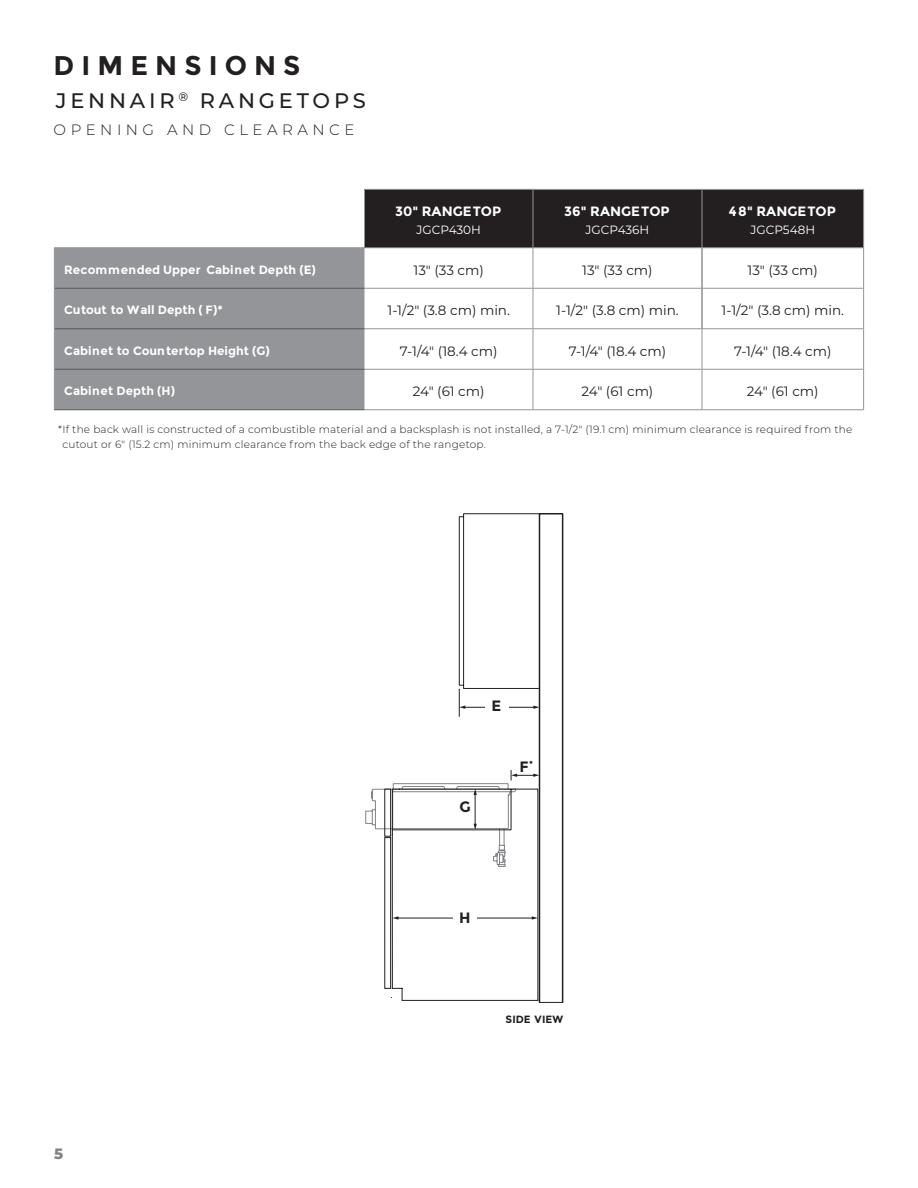
<style>
.page{position:relative;width:918px;height:1188px;background:#fff}
.page>*{position:absolute;margin:0;border:0;box-sizing:border-box;transform-origin:0 0}
.t1{font:700 27px "Montserrat";color:#231f20}
.t2{font:500 21px "Montserrat";letter-spacing:.18em;color:#231f20}
.t3{font:300 15px "Montserrat";letter-spacing:.3em;color:#231f20}
.t4{font:700 15px "Montserrat";color:#231f20}
.t5{font:800 15px "Montserrat";color:#808285}
.t6{font:13.5px "Montserrat";color:#231f20}
.t7{font:700 13.5px "Montserrat";color:#fff}
.t8{font:700 12px "Montserrat";color:#fff}
.t9{font:12px "Montserrat";color:#fff}
.t10{font:300 10.5px/15.6px "Montserrat";letter-spacing:.02em;color:#231f20}
.t11{font:700 10.5px "Montserrat";color:#231f20}
</style>
<div class="page">
<div style="left:365px;top:189px;width:168px;height:59px;background:#231f20"></div>
<div style="left:534px;top:190px;width:329px;height:57px;background:#231f20"></div>
<div style="left:55px;top:248px;width:309px;height:161px;background:#939598"></div>
<hr style="left:54px;top:248px;width:1px;height:40px;background:#939598">
<hr style="left:54px;top:288px;width:1px;height:41px;background:#939598">
<hr style="left:54px;top:329px;width:1px;height:40px;background:#939598">
<hr style="left:54px;top:369px;width:1px;height:40px;background:#939598">
<hr style="left:702px;top:190px;width:1px;height:57px;background:#939598">
<hr style="left:863px;top:190px;width:1px;height:57px;background:#939598">
<hr style="left:863px;top:248px;width:1px;height:40px;background:#939598">
<hr style="left:863px;top:289px;width:1px;height:39px;background:#939598">
<hr style="left:863px;top:329px;width:1px;height:40px;background:#939598">
<hr style="left:863px;top:370px;width:1px;height:39px;background:#939598">
<hr style="left:533px;top:189px;width:169px;height:1px;background:#939598">
<hr style="left:702px;top:189px;width:162px;height:1px;background:#939598">
<hr style="left:533px;top:247px;width:169px;height:1px;background:#939598">
<hr style="left:702px;top:247px;width:162px;height:1px;background:#939598">
<hr style="left:365px;top:288px;width:168px;height:1px;background:#939598">
<hr style="left:702px;top:288px;width:162px;height:1px;background:#939598">
<hr style="left:365px;top:328px;width:168px;height:1px;background:#939598">
<hr style="left:702px;top:328px;width:162px;height:1px;background:#939598">
<hr style="left:365px;top:369px;width:168px;height:1px;background:#939598">
<hr style="left:702px;top:369px;width:162px;height:1px;background:#939598">
<hr style="left:365px;top:409px;width:168px;height:1px;background:#939598">
<hr style="left:702px;top:409px;width:162px;height:1px;background:#939598">
<hr style="left:55px;top:288px;width:310px;height:1px;background:#57585a">
<hr style="left:55px;top:328px;width:310px;height:1px;background:#57585a">
<hr style="left:55px;top:369px;width:310px;height:1px;background:#57585a">
<hr style="left:54px;top:409px;width:311px;height:1px;background:#57585a">
<hr style="left:54px;top:247px;width:311px;height:1px;background:#939598">
<hr style="left:364px;top:189px;width:169px;height:1px;background:#939598">
<hr style="left:364px;top:190px;width:1px;height:57px;background:#939598">
<hr style="left:533px;top:190px;width:1px;height:57px;background:#939598">
<hr style="left:365px;top:247px;width:168px;height:1px;background:#939598">
<hr style="left:533px;top:248px;width:1px;height:40px;background:#939598">
<hr style="left:533px;top:288px;width:169px;height:1px;background:#939598">
<hr style="left:533px;top:289px;width:1px;height:39px;background:#939598">
<hr style="left:533px;top:328px;width:169px;height:1px;background:#939598">
<hr style="left:533px;top:329px;width:1px;height:40px;background:#939598">
<hr style="left:702px;top:329px;width:1px;height:40px;background:#939598">
<hr style="left:533px;top:369px;width:169px;height:1px;background:#939598">
<hr style="left:533px;top:370px;width:1px;height:39px;background:#939598">
<hr style="left:702px;top:370px;width:1px;height:39px;background:#939598">
<hr style="left:533px;top:409px;width:169px;height:1px;background:#939598">
<hr style="left:702px;top:248px;width:1px;height:40px;background:#57585a">
<hr style="left:702px;top:289px;width:1px;height:39px;background:#57585a">
<svg style="left:459px;top:513px;width:80px;height:490px"></svg>
<div style="left:539px;top:513px;width:24px;height:490px;border:2px solid #231f20"></div>
<hr style="left:464px;top:707px;width:71px;height:1px;background:#231f20">
<svg style="left:459px;top:689px;width:6px;height:28px"></svg>
<svg style="left:533px;top:706px;width:6px;height:3px"></svg>
<div style="left:485px;top:694px;width:24px;height:27px;background:#fff"></div>
<svg style="left:365px;top:770px;width:174px;height:231px"></svg>
<div style="left:444px;top:796px;width:24px;height:27px;background:#fff"></div>
<div style="left:453px;top:905px;width:24px;height:28px;background:#fff"></div>
<div style="left:453px;top:903px;width:24px;height:28px;background:#fff"></div>
<h1 class="t1" style="left:54px;top:55px;width:248px">D I M E N S I O N S</h1>
<h2 class="t2" style="left:56px;top:93px;width:312px">JENNAIR <sup>®</sup> RANGETOPS</h2>
<h3 class="t3" style="left:54px;top:122px;width:302px">OPENING AND CLEARANCE</h3>
<p class="t7" style="left:395px;top:206px;width:108px">30" RANGETOP</p>
<p class="t9" style="left:417px;top:224px;width:66px">JGCP430H</p>
<p class="t7" style="left:564px;top:206px;width:107px">36" RANGETOP</p>
<p class="t9" style="left:586px;top:224px;width:65px">JGCP436H</p>
<p class="t7" style="left:729px;top:206px;width:109px">48" RANGETOP</p>
<p class="t9" style="left:750px;top:224px;width:66px">JGCP548H</p>
<p class="t8" style="left:64px;top:265px;width:253px">Recommended Upper Cabinet Depth (E)</p>
<p class="t6" style="left:414px;top:263px;width:72px">13" (33 cm)</p>
<p class="t6" style="left:582px;top:263px;width:72px">13" (33 cm)</p>
<p class="t6" style="left:748px;top:263px;width:72px">13" (33 cm)</p>
<p class="t8" style="left:64px;top:305px;width:160px">Cutout to Wall Depth ( F)*</p>
<p class="t6" style="left:387px;top:304px;width:124px">1-1/2" (3.8 cm) min.</p>
<p class="t6" style="left:556px;top:304px;width:124px">1-1/2" (3.8 cm) min.</p>
<p class="t6" style="left:722px;top:304px;width:124px">1-1/2" (3.8 cm) min.</p>
<p class="t8" style="left:64px;top:346px;width:207px">Cabinet to Countertop Height (G)</p>
<p class="t6" style="left:400px;top:344px;width:99px">7-1/4" (18.4 cm)</p>
<p class="t6" style="left:569px;top:344px;width:99px">7-1/4" (18.4 cm)</p>
<p class="t6" style="left:734px;top:344px;width:99px">7-1/4" (18.4 cm)</p>
<p class="t8" style="left:64px;top:386px;width:112px">Cabinet Depth (H)</p>
<p class="t6" style="left:413px;top:385px;width:73px">24" (61 cm)</p>
<p class="t6" style="left:582px;top:385px;width:73px">24" (61 cm)</p>
<p class="t6" style="left:747px;top:385px;width:73px">24" (61 cm)</p>
<p class="t10" style="left:62px;top:421px;width:791px;text-indent:-4px">* If the back wall is constructed of a combustible material and a backsplash is not installed, a 7-1/2" (19.1 cm) minimum clearance is required from the cutout or 6" (15.2 cm) minimum clearance from the back edge of the rangetop.</p>
<h3 class="t5" style="left:54px;top:1145px;width:11px">5</h3>
<h3 class="t4" style="left:459px;top:800px;width:13px">G</h3>
<h3 class="t4" style="left:492px;top:700px;width:11px">E</h3>
<h3 class="t4" style="left:520px;top:760px;width:15px">F<sup>*</sup></h3>
<h3 class="t4" style="left:459px;top:911px;width:13px">H</h3>
<p class="t11" style="left:506px;top:1015px;width:59px">SIDE VIEW</p>
</div>
